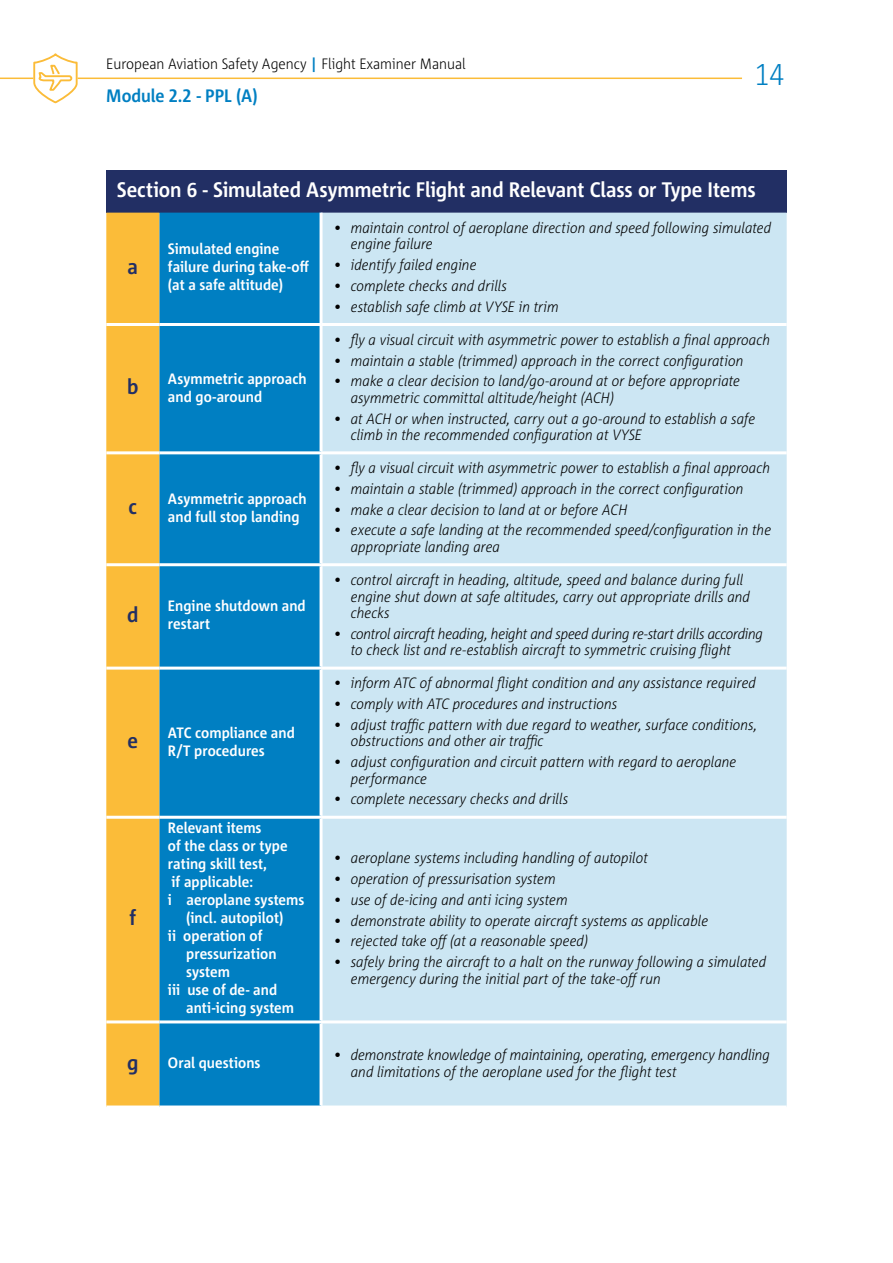
<style>
.page{position:relative;width:893px;height:1263px;background:#fff}
.page>*{position:absolute;margin:0;border:0;box-sizing:border-box;transform-origin:0 0}
.t1{font:300 30px "Corpid E1 s S Cd";color:#007fc2}
.t2{font:700 21px "Corpid E1 s S Cd";letter-spacing:-.005em;color:#fff}
.t3{font:700 21px "Corpid E1 s S Cd";color:#222f64}
.t4{font:700 18px "Corpid E1 s S Cd";letter-spacing:-.005em;color:#007fc2}
.t5{font:italic 300 15px/16.5px "Corpid E1 s S Cd";color:#000}
.t6{font:700 15px/18px "Corpid E1 s S Cd";letter-spacing:.005em;color:#fff}
.t7{font:300 15px "Corpid E1 s S Cd";color:#000}
.s1{font-weight:700;color:#007fc2}
</style>
<div class="page">
<hr style="left:78px;top:78px;width:664px;height:1px;background:#fbbc39">
<hr style="left:0;top:78px;width:33px;height:1px;background:#fbbc39">
<svg style="left:32px;top:53px;width:47px;height:51px"></svg>
<div style="left:106px;top:170px;width:681px;height:43px;background:#222f64"></div>
<div style="left:106px;top:213px;width:53px;height:892px;background:#fbbc39"></div>
<div style="left:159px;top:213px;width:161px;height:892px;background:#007fc2"></div>
<div style="left:323px;top:213px;width:464px;height:892px;background:#cce6f3"></div>
<hr style="left:106px;top:323px;width:53px;height:3px;background:#fff">
<hr style="left:159px;top:323px;width:162px;height:3px;background:#fff">
<hr style="left:321px;top:323px;width:466px;height:3px;background:#fff">
<hr style="left:106px;top:451px;width:53px;height:3px;background:#fff">
<hr style="left:159px;top:451px;width:162px;height:3px;background:#fff">
<hr style="left:321px;top:451px;width:466px;height:3px;background:#fff">
<hr style="left:106px;top:563px;width:53px;height:3px;background:#fff">
<hr style="left:159px;top:563px;width:162px;height:3px;background:#fff">
<hr style="left:321px;top:563px;width:466px;height:3px;background:#fff">
<hr style="left:106px;top:667px;width:53px;height:3px;background:#fff">
<hr style="left:159px;top:667px;width:162px;height:3px;background:#fff">
<hr style="left:321px;top:667px;width:466px;height:3px;background:#fff">
<hr style="left:106px;top:816px;width:53px;height:3px;background:#fff">
<hr style="left:159px;top:816px;width:162px;height:3px;background:#fff">
<hr style="left:321px;top:816px;width:466px;height:3px;background:#fff">
<hr style="left:106px;top:1020px;width:53px;height:3px;background:#fff">
<hr style="left:159px;top:1020px;width:162px;height:3px;background:#fff">
<hr style="left:321px;top:1020px;width:466px;height:3px;background:#fff">
<p class="t7" style="left:106px;top:55px;width:361px">European Aviation Safety Agency <span class="s1">|</span> Flight Examiner Manual</p>
<p class="t4" style="left:106px;top:84px;width:153px">Module 2.2 - PPL (A)</p>
<h1 class="t1" style="left:754px;top:56px;width:31px">14</h1>
<h2 class="t2" style="left:117px;top:176px;width:640px">Section 6 - Simulated Asymmetric Flight and Relevant Class or Type Items</h2>
<h2 class="t3" style="left:128px;top:253px;width:12px">a</h2>
<p class="t6" style="left:168px;top:240px;width:142px">Simulated engine failure during take-off (at a safe altitude)</p>
<h2 class="t3" style="left:127px;top:373px;width:13px">b</h2>
<p class="t6" style="left:168px;top:369px;width:140px">Asymmetric approach and go-around</p>
<h2 class="t3" style="left:129px;top:494px;width:10px">c</h2>
<p class="t6" style="left:168px;top:489px;width:140px">Asymmetric approach and full stop landing</p>
<h2 class="t3" style="left:127px;top:601px;width:13px">d</h2>
<p class="t6" style="left:168px;top:597px;width:139px">Engine shutdown and restart</p>
<h2 class="t3" style="left:128px;top:727px;width:12px">e</h2>
<p class="t6" style="left:168px;top:723px;width:128px">ATC compliance and<br>R/T procedures</p>
<h2 class="t3" style="left:130px;top:904px;width:8px">f</h2>
<p class="t6" style="left:168px;top:819px;width:95px">Relevant items</p>
<p class="t6" style="left:168px;top:837px;width:121px">of the class or type</p>
<p class="t6" style="left:168px;top:855px;width:100px">rating skill test,</p>
<p class="t6" style="left:172px;top:873px;width:83px">if applicable:</p>
<p class="t6" style="left:168px;top:891px;width:138px">i aeroplane systems</p>
<p class="t6" style="left:186px;top:909px;width:99px">(incl. autopilot)</p>
<p class="t6" style="left:168px;top:927px;width:96px">ii operation of</p>
<p class="t6" style="left:186px;top:945px;width:92px">pressurization</p>
<p class="t6" style="left:186px;top:963px;width:45px">system</p>
<p class="t6" style="left:168px;top:981px;width:111px">iii use of de- and</p>
<p class="t6" style="left:186px;top:999px;width:110px">anti-icing system</p>
<p class="t5" style="left:351px;top:219px;width:422px;text-indent:-17px">• maintain control of aeroplane direction and speed following simulated engine failure</p>
<p class="t5" style="left:334px;top:256px;width:144px">• identify failed engine</p>
<p class="t5" style="left:334px;top:277px;width:175px">• complete checks and drills</p>
<p class="t5" style="left:334px;top:298px;width:227px">• establish safe climb at VYSE in trim</p>
<p class="t5" style="left:334px;top:331px;width:438px">• fly a visual circuit with asymmetric power to establish a final approach</p>
<p class="t5" style="left:334px;top:352px;width:411px">• maintain a stable (trimmed) approach in the correct configuration</p>
<p class="t5" style="left:351px;top:372px;width:391px;text-indent:-17px">• make a clear decision to land/go-around at or before appropriate asymmetric committal altitude/height (ACH)</p>
<p class="t5" style="left:351px;top:410px;width:406px;text-indent:-17px">• at ACH or when instructed, carry out a go-around to establish a safe climb in the recommended configuration at VYSE</p>
<p class="t5" style="left:334px;top:459px;width:438px">• fly a visual circuit with asymmetric power to establish a final approach</p>
<p class="t5" style="left:334px;top:480px;width:411px">• maintain a stable (trimmed) approach in the correct configuration</p>
<p class="t5" style="left:334px;top:501px;width:295px">• make a clear decision to land at or before ACH</p>
<p class="t5" style="left:351px;top:521px;width:422px;text-indent:-17px">• execute a safe landing at the recommended speed/configuration in the appropriate landing area</p>
<p class="t5" style="left:351px;top:571px;width:401px;text-indent:-17px">• control aircraft in heading, altitude, speed and balance during full engine shut down at safe altitudes, carry out appropriate drills and checks</p>
<p class="t5" style="left:351px;top:625px;width:414px;text-indent:-17px">• control aircraft heading, height and speed during re-start drills according to check list and re-establish aircraft to symmetric cruising flight</p>
<p class="t5" style="left:334px;top:674px;width:424px">• inform ATC of abnormal flight condition and any assistance required</p>
<p class="t5" style="left:334px;top:695px;width:285px">• comply with ATC procedures and instructions</p>
<p class="t5" style="left:351px;top:716px;width:408px;text-indent:-17px">• adjust traffic pattern with due regard to weather, surface conditions, obstructions and other air traffic</p>
<p class="t5" style="left:351px;top:753px;width:387px;text-indent:-17px">• adjust configuration and circuit pattern with regard to aeroplane performance</p>
<p class="t5" style="left:334px;top:790px;width:236px">• complete necessary checks and drills</p>
<p class="t5" style="left:334px;top:849px;width:316px">• aeroplane systems including handling of autopilot</p>
<p class="t5" style="left:334px;top:870px;width:223px">• operation of pressurisation system</p>
<p class="t5" style="left:334px;top:891px;width:235px">• use of de-icing and anti icing system</p>
<p class="t5" style="left:334px;top:911px;width:376px">• demonstrate ability to operate aircraft systems as applicable</p>
<p class="t5" style="left:334px;top:932px;width:256px">• rejected take off (at a reasonable speed)</p>
<p class="t5" style="left:351px;top:953px;width:417px;text-indent:-17px">• safely bring the aircraft to a halt on the runway following a simulated emergency during the initial part of the take-off run</p>
<h2 class="t3" style="left:127px;top:1049px;width:13px">g</h2>
<p class="t6" style="left:168px;top:1054px;width:94px">Oral questions</p>
<p class="t5" style="left:351px;top:1046px;width:420px;text-indent:-17px">• demonstrate knowledge of maintaining, operating, emergency handling and limitations of the aeroplane used for the flight test</p>
</div>
